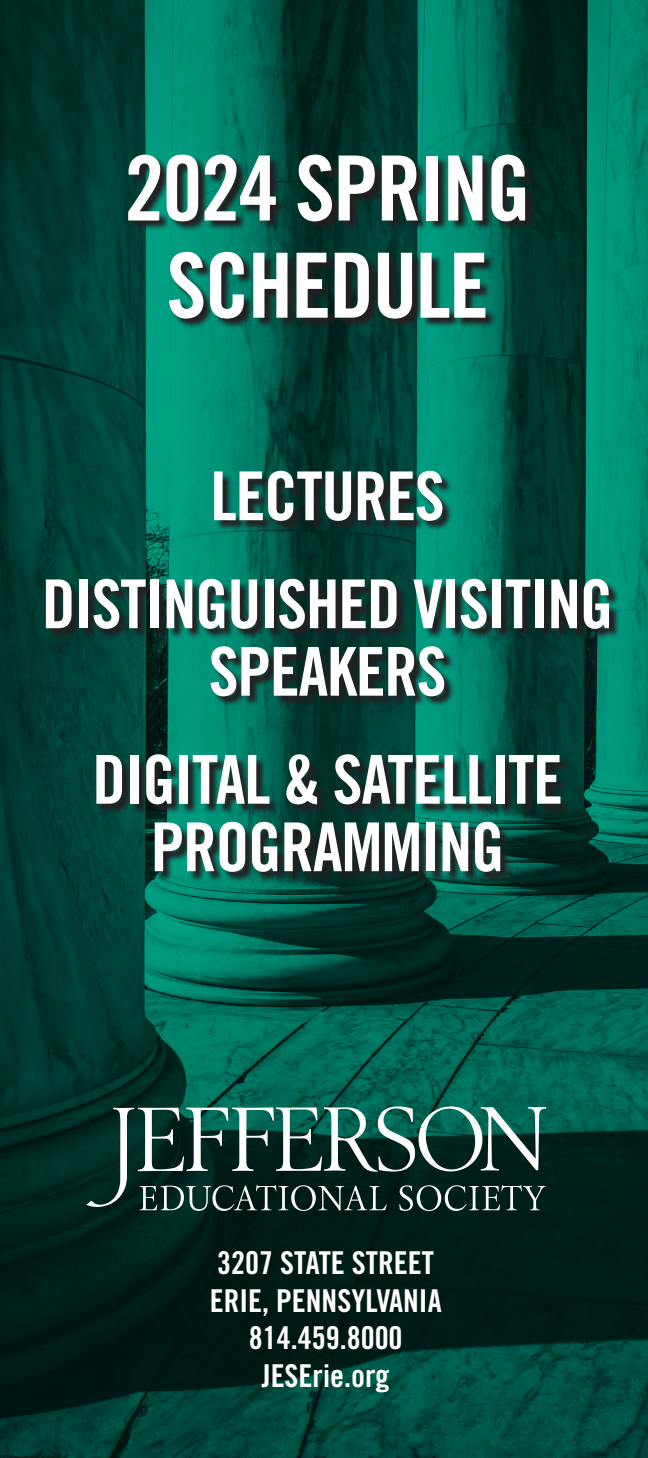
<style>
.page{position:relative;width:648px;height:1458px;background:#fff}
.page>*{position:absolute;margin:0;border:0;box-sizing:border-box;transform-origin:0 0}
.t1{font:90px/97.2px "Trade Gothic LT Std Bd Cn 20";letter-spacing:-.02em;color:#fff;text-align:center}
.t2{font:67.5px/108px "Trade Gothic LT Std Bd Cn 20";letter-spacing:-.02em;color:#fff;text-align:center}
.t3{font:31.5px/37.8px "Trade Gothic LT Std Bd Cn 20";color:#fff;text-align:center}
</style>
<div class="page">
<img style="left:0;top:0;width:648px;height:1458px">
<svg style="left:47px;top:156px;width:573px;height:727px;background:#055144"></svg>
<svg style="left:86px;top:1104px;width:460px;height:107px;background:#2f564f"></svg>
<h1 class="t1" style="left:124px;top:139px;width:408px">2024 SPRING<br>SCHEDULE</h1>
<p class="t2" style="left:42px;top:442px;width:573px">LECTURES<br>DISTINGUISHED VISITING</p>
<p class="t2" style="left:92px;top:617px;width:472px">SPEAKERS<br>DIGITAL &amp; SATELLITE</p>
<p class="t2" style="left:151px;top:793px;width:355px">PROGRAMMING</p>
<p class="t3" style="left:210px;top:1243px;width:234px">3207 STATE STREET<br>ERIE, PENNSYLVANIA<br>814.459.8000<br>JESErie.org</p>
</div>
